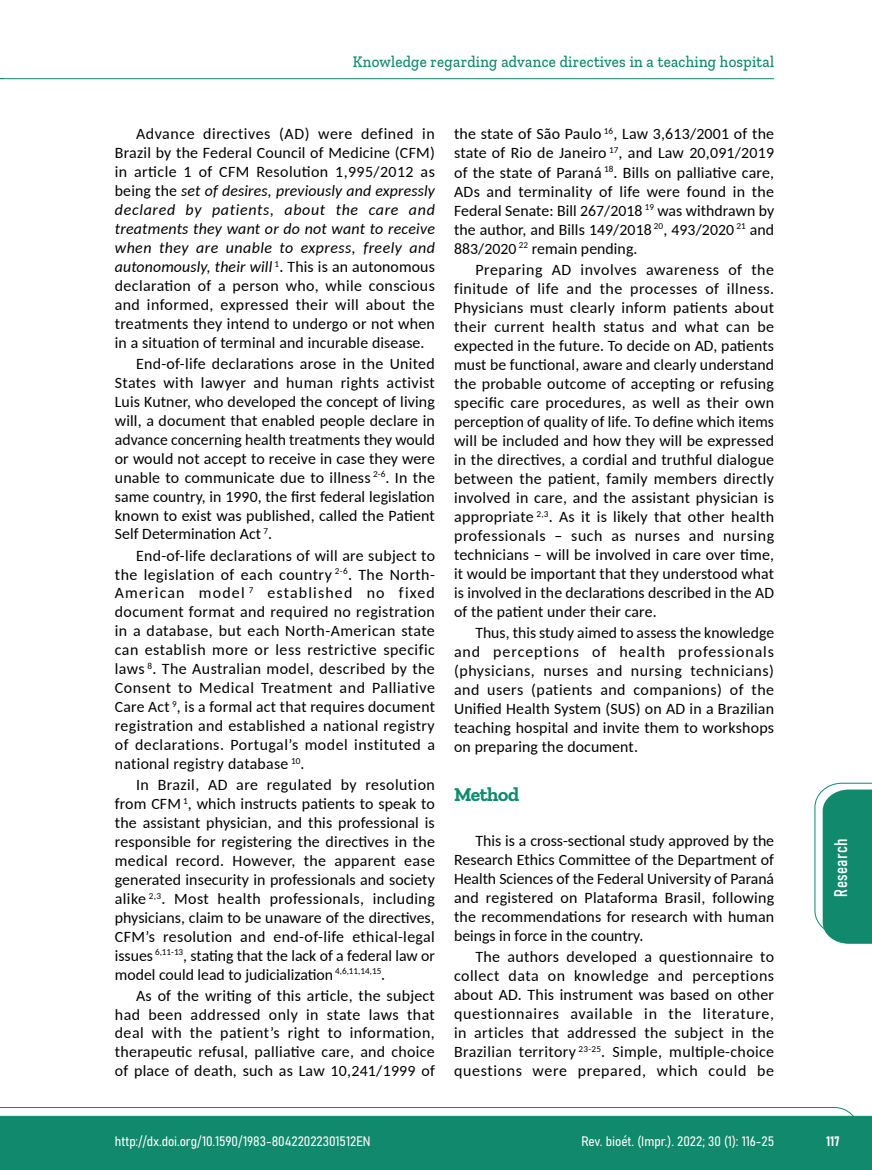
<style>
.page{position:relative;width:872px;height:1170px;background:#fff}
.page>*{position:absolute;margin:0;border:0;box-sizing:border-box;transform-origin:0 0}
.t1{font:700 19.5px "Zilla Slab";letter-spacing:-.02em;color:#10896d}
.t2{font:18px "Bahnschrift";letter-spacing:.02em;color:#fff}
.t3{font:500 16.5px "Zilla Slab";letter-spacing:.02em;color:#10896d;scale:.9 1}
.t4{font:15.75px/18.9px "Carlito";letter-spacing:.01em;color:#000;text-align:justify}
.t5{font:13.5px "Bahnschrift";color:#fff}
.s1{font-style:italic}
</style>
<div class="page">
<svg style="left:0;top:1107px;width:859px;height:62px;background:#2e977f"></svg>
<hr style="left:0;top:78px;width:774px;height:1px;background:#10896d">
<svg style="left:814px;top:782px;width:58px;height:161px"></svg>
<p class="t3" style="left:353px;top:53px;width:469px">Knowledge regarding advance directives in a teaching hospital</p>
<p class="t4" style="left:115px;top:124px;width:322px;text-indent:21px">Advance directives (AD) were defined in Brazil by the Federal Council of Medicine (CFM) in article 1 of CFM Resolution 1,995/2012 as being the <span class="s1">set of desires, previously and expressly declared by patients, about the care and treatments they want or do not want to receive when they are unable to express, freely and autonomously, their will</span> <sup>1</sup>. This is an autonomous declaration of a person who, while conscious and informed, expressed their will about the treatments they intend to undergo or not when in a situation of terminal and incurable disease.</p>
<p class="t4" style="left:115px;top:353px;width:321px;text-indent:21px">End-of-life declarations arose in the United States with lawyer and human rights activist Luis Kutner, who developed the concept of living will, a document that enabled people declare in advance concerning health treatments they would or would not accept to receive in case they were unable to communicate due to illness <sup>2-6</sup>. In the same country, in 1990, the first federal legislation known to exist was published, called the Patient Self Determination Act <sup>7</sup>.</p>
<p class="t4" style="left:115px;top:545px;width:322px;text-indent:21px">End-of-life declarations of will are subject to the legislation of each country <sup>2-6</sup>. The North-American model <sup>7</sup> established no fixed document format and required no registration in a database, but each North-American state can establish more or less restrictive specific laws <sup>8</sup>. The Australian model, described by the Consent to Medical Treatment and Palliative Care Act <sup>9</sup>, is a formal act that requires document registration and established a national registry of declarations. Portugal’s model instituted a national registry database <sup>10</sup>.</p>
<p class="t4" style="left:115px;top:774px;width:321px;text-indent:21px">In Brazil, AD are regulated by resolution from CFM <sup>1</sup>, which instructs patients to speak to the assistant physician, and this professional is responsible for registering the directives in the medical record. However, the apparent ease generated insecurity in professionals and society alike <sup>2,3</sup>. Most health professionals, including physicians, claim to be unaware of the directives, CFM’s resolution and end-of-life ethical-legal issues <sup>6,11-13</sup>, stating that the lack of a federal law or model could lead to judicialization <sup>4,6,11,14,15</sup>.</p>
<p class="t4" style="left:115px;top:985px;width:321px;text-indent:21px">As of the writing of this article, the subject had been addressed only in state laws that deal with the patient’s right to information, therapeutic refusal, palliative care, and choice of place of death, such as Law 10,241/1999 of</p>
<p class="t4" style="left:454px;top:124px;width:321px">the state of São Paulo <sup>16</sup>, Law 3,613/2001 of the state of Rio de Janeiro <sup>17</sup>, and Law 20,091/2019 of the state of Paraná <sup>18</sup>. Bills on palliative care, ADs and terminality of life were found in the Federal Senate: Bill 267/2018 <sup>19</sup> was withdrawn by the author, and Bills 149/2018 <sup>20</sup>, 493/2020 <sup>21</sup> and 883/2020 <sup>22</sup> remain pending.</p>
<p class="t4" style="left:454px;top:259px;width:321px;text-indent:21px">Preparing AD involves awareness of the finitude of life and the processes of illness.<br>Physicians must clearly inform patients about their current health status and what can be expected in the future. To decide on AD, patients must be functional, aware and clearly understand the probable outcome of accepting or refusing specific care procedures, as well as their own perception of quality of life. To define which items will be included and how they will be expressed in the directives, a cordial and truthful dialogue between the patient, family members directly involved in care, and the assistant physician is appropriate <sup>2,3</sup>. As it is likely that other health professionals – such as nurses and nursing technicians – will be involved in care over time, it would be important that they understood what is involved in the declarations described in the AD of the patient under their care.</p>
<p class="t4" style="left:454px;top:622px;width:321px;text-indent:21px">Thus, this study aimed to assess the knowledge and perceptions of health professionals (physicians, nurses and nursing technicians) and users (patients and companions) of the Unified Health System (SUS) on AD in a Brazilian teaching hospital and invite them to workshops on preparing the document.</p>
<p class="t1" style="left:454px;top:783px;width:67px">Method</p>
<p class="t4" style="left:454px;top:830px;width:321px;text-indent:21px">This is a cross-sectional study approved by the Research Ethics Committee of the Department of Health Sciences of the Federal University of Paraná and registered on Plataforma Brasil, following the recommendations for research with human beings in force in the country.</p>
<p class="t4" style="left:454px;top:946px;width:321px;text-indent:21px">The authors developed a questionnaire to collect data on knowledge and perceptions about AD. This instrument was based on other questionnaires available in the literature, in articles that addressed the subject in the Brazilian territory <sup>23-25</sup>. Simple, multiple-choice questions were prepared, which could be</p>
<p class="t2" style="left:827px;top:896px;width:59px;rotate:-90deg">Research</p>
<p class="t5" style="left:115px;top:1131px;width:257px">http://dx.doi.org/10.1590/1983-80422022301512EN</p>
<p class="t5" style="left:581px;top:1131px;width:194px">Rev. bioét. (Impr.). 2022; 30 (1): 116-25</p>
<p class="t5" style="left:826px;top:1130px;width:15px">117</p>
</div>
